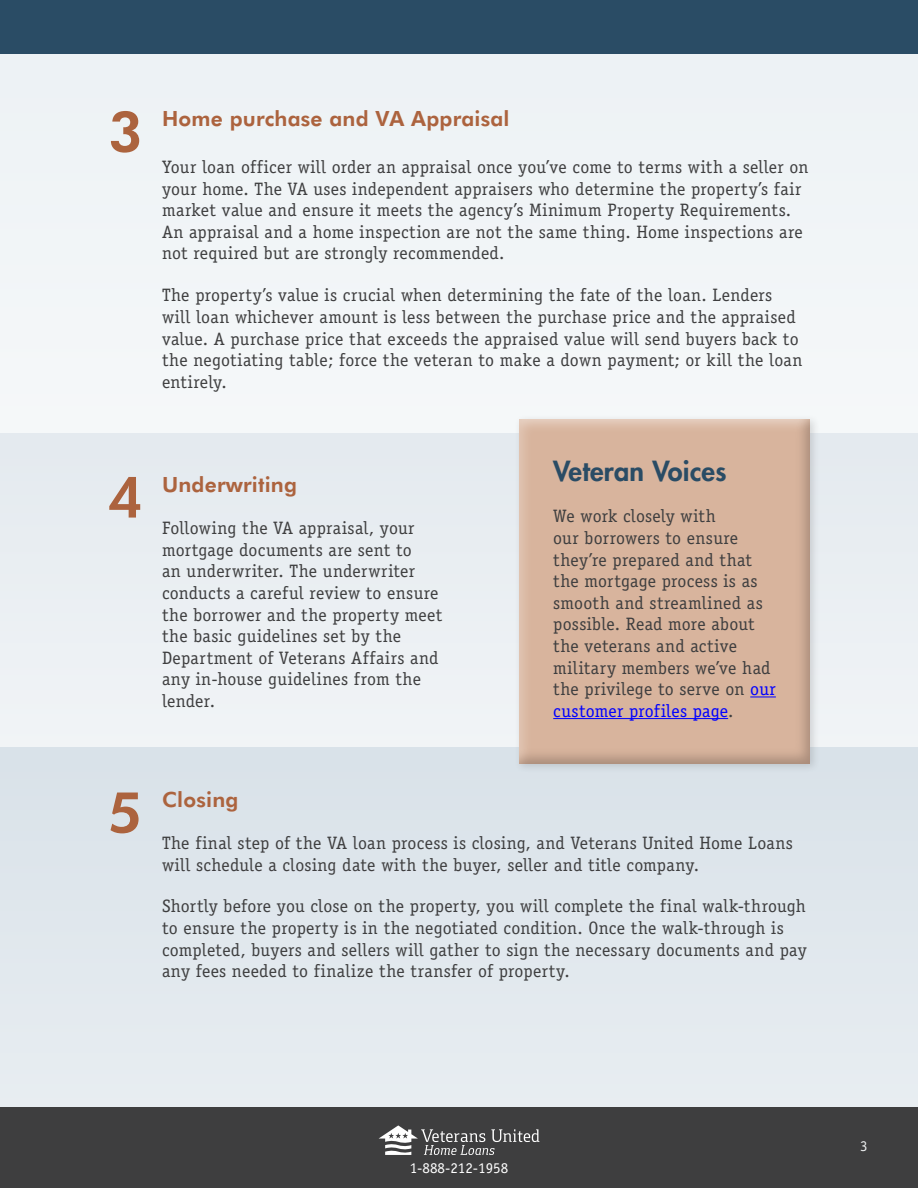
<style>
.page{position:relative;width:918px;height:1188px;background:#fff}
.page>*{position:absolute;margin:0;border:0;box-sizing:border-box;transform-origin:0 0}
.number{font:800 56.25px "Futura BT";color:#ac633e}
.Normal_wrd_1{font:800 27px "Futura";letter-spacing:.01em;color:#2a4c65}
.number-2{font:800 21px "Futura BT";letter-spacing:.01em;color:#ac633e}
.Normal_wrd_1-2{font:18px/21.6px "Officina Serif";letter-spacing:.015em;color:#3e3e3f}
.t1{font:15px "Officina Sans";color:#fff}
.t2{font:15px "Officina Serif";color:#edeff0}
.s1{color:#00f}
</style>
<div class="page">
<div style="left:0;top:52px;width:918px;height:382px;background:#edf2f5"></div>
<div style="left:0;top:434px;width:918px;height:313px;background:#e4eaef"></div>
<div style="left:0;top:747px;width:918px;height:441px;background:#e0e7ed"></div>
<div style="left:0;top:0;width:918px;height:54px;background:#2a4c65"></div>
<div style="left:514px;top:414px;width:306px;height:360px;background:#231f20;opacity:.15"></div>
<div style="left:516px;top:417px;width:294px;height:348px;background:#231f20;opacity:.25"></div>
<svg style="left:750px;top:697px;width:26px;height:1px"></svg>
<hr style="left:553px;top:718px;width:175px;height:1px;background:#00f">
<div style="left:0;top:1107px;width:918px;height:81px;background:#3e3e3f"></div>
<svg style="left:379px;top:1125px;width:160px;height:30px"></svg>
<p class="number" style="left:108px;top:97px;width:36px">3</p>
<p class="number-2" style="left:162px;top:106px;width:349px">Home purchase and VA Appraisal</p>
<p class="Normal_wrd_1-2" style="left:162px;top:156px;width:648px">Your loan officer will order an appraisal once you’ve come to terms with a seller on your home. The VA uses independent appraisers who determine the property’s fair market value and ensure it meets the agency’s Minimum Property Requirements.<br>An appraisal and a home inspection are not the same thing. Home inspections are not required but are strongly recommended.</p>
<p class="Normal_wrd_1-2" style="left:162px;top:284px;width:642px">The property’s value is crucial when determining the fate of the loan. Lenders will loan whichever amount is less between the purchase price and the appraised value. A purchase price that exceeds the appraised value will send buyers back to the negotiating table; force the veteran to make a down payment; or kill the loan entirely.</p>
<p class="number" style="left:108px;top:463px;width:36px">4</p>
<p class="number-2" style="left:162px;top:472px;width:137px">Underwriting</p>
<p class="Normal_wrd_1-2" style="left:162px;top:517px;width:282px">Following the VA appraisal, your mortgage documents are sent to<br>an underwriter. The underwriter conducts a careful review to ensure the borrower and the property meet the basic guidelines set by the<br>Department of Veterans Affairs and any in-house guidelines from the lender.</p>
<p class="Normal_wrd_1" style="left:553px;top:453px;width:175px">Veteran Voices</p>
<p class="Normal_wrd_1-2" style="left:553px;top:506px;width:224px">We work closely with<br>our borrowers to ensure they’re prepared and that the mortgage process is as smooth and streamlined as possible. Read more about the veterans and active military members we’ve had the privilege to serve on <span class="s1">our customer profiles page</span>.</p>
<p class="number" style="left:108px;top:778px;width:36px">5</p>
<p class="number-2" style="left:162px;top:787px;width:78px">Closing</p>
<p class="Normal_wrd_1-2" style="left:162px;top:832px;width:632px">The final step of the VA loan process is closing, and Veterans United Home Loans will schedule a closing date with the buyer, seller and title company.</p>
<p class="Normal_wrd_1-2" style="left:162px;top:896px;width:646px">Shortly before you close on the property, you will complete the final walk-through to ensure the property is in the negotiated condition. Once the walk-through is completed, buyers and sellers will gather to sign the necessary documents and pay any fees needed to finalize the transfer of property.</p>
<p class="t1" style="left:410px;top:1159px;width:100px">1-888-212-1958</p>
<p class="t2" style="left:860px;top:1137px;width:9px">3</p>
</div>
